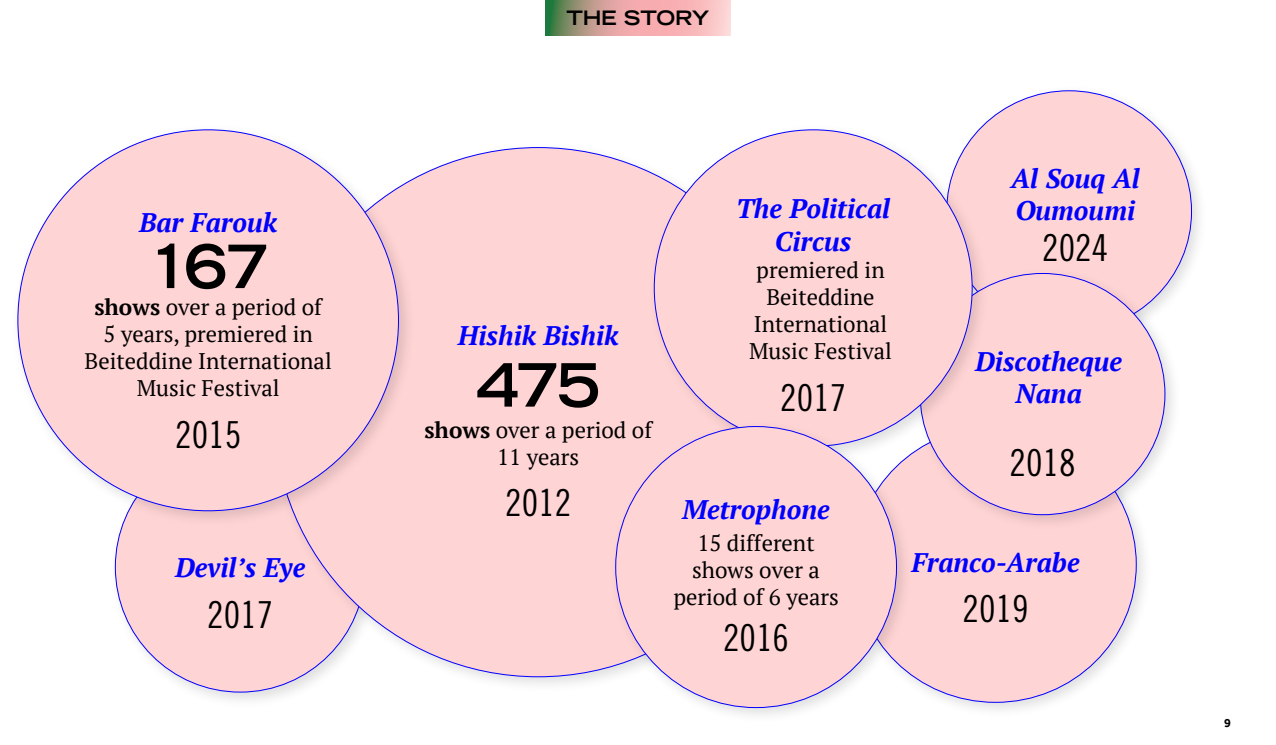
<style>
.page{position:relative;width:1276px;height:745px;background:#fff}
.page>*{position:absolute;margin:0;border:0;box-sizing:border-box;transform-origin:0 0}
.t1{font:700 expanded 59.62px "Trade Gothic LT Std";letter-spacing:-.045em;color:#000}
.t2{font:37.12px "Trade Gothic LT Std Cn 18";color:#000}
.t3{font:italic 700 26.75px/32.1px "PT Serif";color:#00f;text-align:center}
.t4{font:22.5px/27px "PT Serif";color:#000;text-align:center}
.t5{font:700 expanded 19.88px "Trade Gothic LT Std";letter-spacing:-.01em;color:#000}
.t6{font:700 12.5px "Effra";color:#000}
.s1{font-weight:700}
</style>
<div class="page">
<div style="left:939px;top:83px;width:269px;height:265px;background:#000;opacity:.13"></div>
<div style="left:946px;top:91px;width:245px;height:241px;background:#ffd4d5;border-radius:50%"></div>
<div style="left:847px;top:419px;width:306px;height:300px;background:#000;opacity:.13"></div>
<div style="left:855px;top:426px;width:281px;height:275px;background:#ffd4d5;border-radius:50%"></div>
<div style="left:912px;top:266px;width:269px;height:265px;background:#000;opacity:.13"></div>
<div style="left:920px;top:273px;width:245px;height:241px;background:#ffd4d5;border-radius:50%"></div>
<div style="left:108px;top:434px;width:274px;height:274px;background:#000;opacity:.13"></div>
<div style="left:115px;top:441px;width:250px;height:250px;background:#ffd4d5;border-radius:50%"></div>
<svg style="left:545px;top:0;width:186px;height:36px;background:#d1a89f"></svg>
<div style="left:266px;top:140px;width:553px;height:552px;background:#000;opacity:.13"></div>
<div style="left:274px;top:147px;width:528px;height:529px;background:#ffd4d5;border-radius:50%"></div>
<div style="left:10px;top:122px;width:405px;height:405px;background:#000;opacity:.13"></div>
<div style="left:18px;top:130px;width:380px;height:380px;background:#ffd4d5;border-radius:50%"></div>
<div style="left:647px;top:122px;width:342px;height:340px;background:#000;opacity:.13"></div>
<div style="left:654px;top:130px;width:318px;height:316px;background:#ffd4d5;border-radius:50%"></div>
<div style="left:608px;top:419px;width:305px;height:305px;background:#000;opacity:.13"></div>
<div style="left:616px;top:426px;width:280px;height:281px;background:#ffd4d5;border-radius:50%"></div>
<p class="t3" style="left:139px;top:206px;width:140px">Bar Farouk</p>
<h1 class="t1" style="left:147px;top:227px;width:123px">167</h1>
<p class="t4" style="left:85px;top:293px;width:249px"><span class="s1">shows</span> over a period of<br>5 years, premiered in<br>Beiteddine International<br>Music Festival</p>
<h2 class="t2" style="left:175px;top:412px;width:67px">2015</h2>
<p class="t3" style="left:175px;top:551px;width:132px">Devil’s Eye</p>
<h2 class="t2" style="left:207px;top:592px;width:67px">2017</h2>
<p class="t5" style="left:566px;top:5px;width:144px">THE STORY</p>
<p class="t3" style="left:458px;top:319px;width:162px">Hishik Bishik</p>
<h1 class="t1" style="left:476px;top:346px;width:125px">475</h1>
<p class="t4" style="left:424px;top:416px;width:229px"><span class="s1">shows</span> over a period of<br>11 years</p>
<h2 class="t2" style="left:505px;top:480px;width:67px">2012</h2>
<p class="t3" style="left:736px;top:192px;width:156px">The Political<br>Circus</p>
<p class="t4" style="left:749px;top:256px;width:144px">premiered in<br>Beiteddine<br>International<br>Music Festival</p>
<h2 class="t2" style="left:780px;top:375px;width:67px">2017</h2>
<p class="t3" style="left:682px;top:493px;width:149px">Metrophone</p>
<p class="t4" style="left:673px;top:529px;width:167px">15 different shows over a period of 6 years</p>
<h2 class="t2" style="left:723px;top:615px;width:67px">2016</h2>
<p class="t3" style="left:1010px;top:162px;width:131px;text-align:left">Al Souq Al<br>Oumoumi</p>
<h2 class="t2" style="left:1042px;top:225px;width:67px">2024</h2>
<p class="t3" style="left:975px;top:344px;width:149px">Discotheque<br>Nana</p>
<h2 class="t2" style="left:1009px;top:440px;width:67px">2018</h2>
<p class="t3" style="left:911px;top:545px;width:170px">Franco-Arabe</p>
<h2 class="t2" style="left:962px;top:586px;width:67px">2019</h2>
<p class="t6" style="left:1224px;top:714px;width:8px">9</p>
</div>
